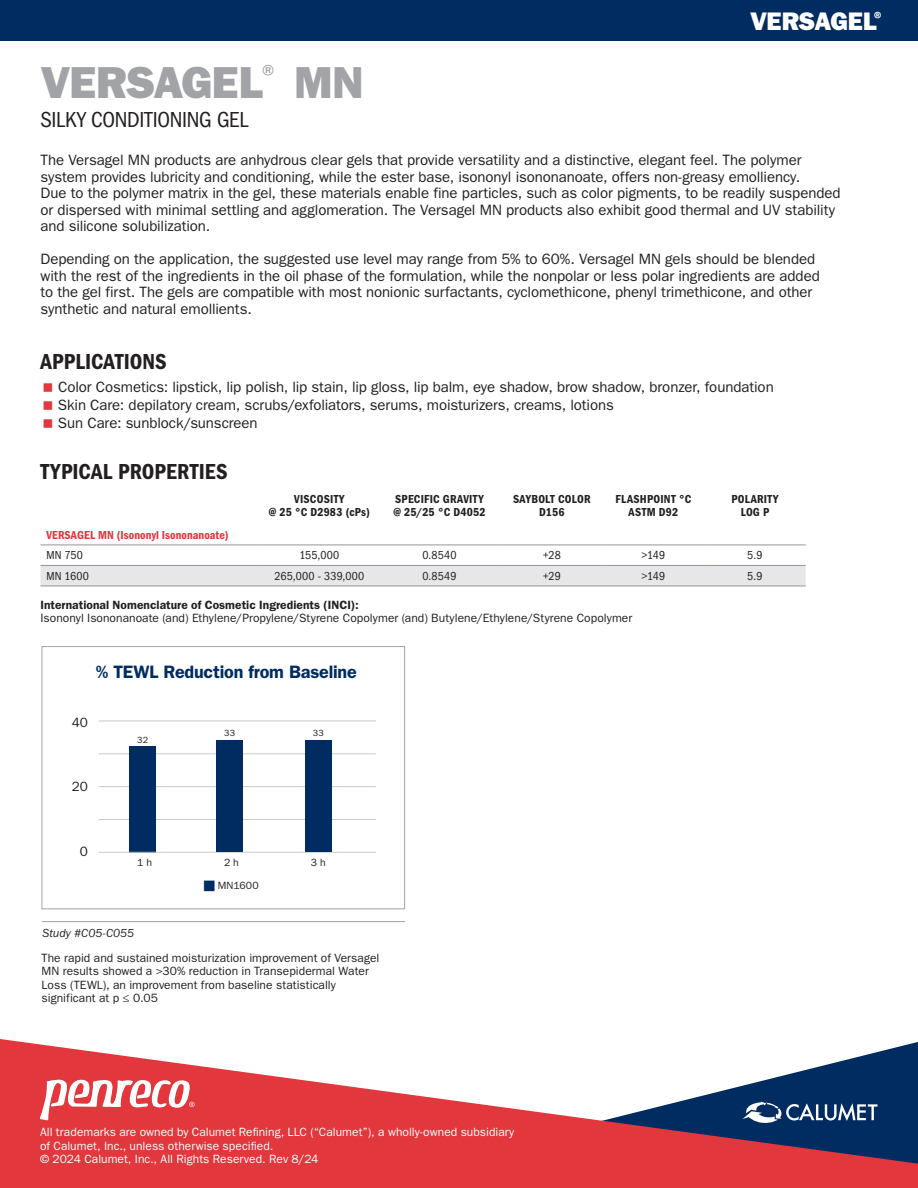
<style>
.page{position:relative;width:918px;height:1188px;background:#fff}
.page>*{position:absolute;margin:0;border:0;box-sizing:border-box;transform-origin:0 0}
.t1{font:45px "ITC Franklin Gothic Std Hvy";letter-spacing:-.015em;color:#a1a3a6}
.t2{font:25.5px "ITC Franklin Gothic Std Hvy";letter-spacing:-.015em;color:#fff}
.t3{font:22.5px "ITC Franklin Gothic Std Dm Cd";letter-spacing:.005em;color:#231f20}
.t4{font:condensed 22.5px "ITC Franklin Gothic Std";letter-spacing:-.01em;color:#231f20}
.t5{font:600 18px "ITC Franklin Gothic Std";letter-spacing:-.01em;color:#002c62}
.t6{font:15px/16.5px "ITC Franklin Gothic Std";letter-spacing:-.005em;color:#231f20}
.t7{font:13.5px "ITC Franklin Gothic Std";color:#231f20}
.t8{font:12px/13.5px "ITC Franklin Gothic Std";letter-spacing:.005em;color:#231f20}
.t9{font:12px/13.5px "ITC Franklin Gothic Std";color:#fff}
.t10{font:12px/13.5px "ITC Franklin Gothic Std Dm Cd";letter-spacing:.02em;color:#231f20;text-align:center}
.t11{font:condensed 12px "ITC Franklin Gothic Std";letter-spacing:.015em;color:#231f20}
.t12{font:600 12px "ITC Franklin Gothic Std";letter-spacing:.005em;color:#231f20}
.t13{font:12px "ITC Franklin Gothic Std Dm Cd";letter-spacing:.005em;color:#e1373d}
.t14{font:italic 12px "ITC Franklin Gothic Std";color:#231f20}
.t15{font:10.5px "ITC Franklin Gothic Std";letter-spacing:.015em;color:#231f20}
.t16{font:9px "ITC Franklin Gothic Std";color:#231f20}
</style>
<div class="page">
<div style="left:0;top:0;width:918px;height:40px;background:#002c62"></div>
<div style="left:40px;top:566px;width:766px;height:20px;background:#e6e7e9"></div>
<hr style="left:40px;top:545px;width:221px;height:1px;background:#939598">
<hr style="left:261px;top:545px;width:117px;height:1px;background:#939598">
<hr style="left:378px;top:545px;width:123px;height:1px;background:#939598">
<hr style="left:501px;top:545px;width:102px;height:1px;background:#939598">
<hr style="left:603px;top:545px;width:101px;height:1px;background:#939598">
<hr style="left:704px;top:545px;width:102px;height:1px;background:#939598">
<hr style="left:261px;top:565px;width:117px;height:1px;background:#939598">
<hr style="left:378px;top:565px;width:123px;height:1px;background:#939598">
<hr style="left:501px;top:565px;width:102px;height:1px;background:#939598">
<hr style="left:603px;top:565px;width:101px;height:1px;background:#939598">
<hr style="left:704px;top:565px;width:102px;height:1px;background:#939598">
<hr style="left:40px;top:565px;width:221px;height:1px;background:#939598">
<hr style="left:40px;top:586px;width:221px;height:1px;background:#939598">
<hr style="left:261px;top:586px;width:117px;height:1px;background:#939598">
<hr style="left:378px;top:586px;width:123px;height:1px;background:#939598">
<hr style="left:501px;top:586px;width:102px;height:1px;background:#939598">
<hr style="left:603px;top:586px;width:101px;height:1px;background:#939598">
<hr style="left:704px;top:586px;width:102px;height:1px;background:#939598">
<div style="left:42px;top:646px;width:363px;height:263px;border:1px solid #a1a3a6"></div>
<hr style="left:99px;top:721px;width:277px;height:1px;background:#c9cacc">
<hr style="left:99px;top:753px;width:277px;height:1px;background:#c9cacc">
<hr style="left:99px;top:786px;width:277px;height:1px;background:#c9cacc">
<hr style="left:99px;top:819px;width:277px;height:1px;background:#c9cacc">
<div style="left:129px;top:746px;width:27px;height:107px;background:#002c62"></div>
<hr style="left:99px;top:852px;width:277px;height:1px;background:#c9cacc">
<div style="left:216px;top:740px;width:27px;height:112px;background:#002c62"></div>
<div style="left:305px;top:740px;width:27px;height:112px;background:#002c62"></div>
<hr style="left:42px;top:921px;width:363px;height:1px;background:#a1a3a6">
<svg style="left:0;top:1039px;width:918px;height:149px;fill:#e1373d"></svg>
<svg style="left:743px;top:1102px;width:134px;height:21px"></svg>
<svg style="left:40px;top:1080px;width:155px;height:41px"></svg>
<h2 class="t2" style="left:750px;top:7px;width:136px">VERSAGEL<sup>®</sup></h2>
<h1 class="t1" style="left:40px;top:56px;width:325px">VERSAGEL<sup>®</sup> MN</h1>
<h3 class="t4" style="left:40px;top:107px;width:209px">SILKY CONDITIONING GEL</h3>
<p class="t6" style="left:40px;top:152px;width:802px">The Versagel MN products are anhydrous clear gels that provide versatility and a distinctive, elegant feel. The polymer system provides lubricity and conditioning, while the ester base, isononyl isononanoate, offers non-greasy emolliency.<br>Due to the polymer matrix in the gel, these materials enable fine particles, such as color pigments, to be readily suspended or dispersed with minimal settling and agglomeration. The Versagel MN products also exhibit good thermal and UV stability and silicone solubilization.</p>
<p class="t6" style="left:40px;top:251px;width:781px">Depending on the application, the suggested use level may range from 5% to 60%. Versagel MN gels should be blended with the rest of the ingredients in the oil phase of the formulation, while the nonpolar or less polar ingredients are added to the gel first. The gels are compatible with most nonionic surfactants, cyclomethicone, phenyl trimethicone, and other synthetic and natural emollients.</p>
<h3 class="t3" style="left:40px;top:349px;width:128px">APPLICATIONS</h3>
<p class="t6" style="left:58px;top:378px;width:717px;line-height:18px">Color Cosmetics: lipstick, lip polish, lip stain, lip gloss, lip balm, eye shadow, brow shadow, bronzer, foundation<br>Skin Care: depilatory cream, scrubs/exfoliators, serums, moisturizers, creams, lotions<br>Sun Care: sunblock/sunscreen</p>
<h3 class="t3" style="left:40px;top:458px;width:189px">TYPICAL PROPERTIES</h3>
<p class="t10" style="left:269px;top:492px;width:103px">VISCOSITY<br>@ 25 °C D2983 (cPs)</p>
<p class="t10" style="left:393px;top:492px;width:94px;text-align:left">SPECIFIC GRAVITY @ 25/25 °C D4052</p>
<p class="t10" style="left:513px;top:492px;width:79px">SAYBOLT COLOR<br>D156</p>
<p class="t10" style="left:616px;top:492px;width:77px">FLASHPOINT °C<br>ASTM D92</p>
<p class="t10" style="left:731px;top:492px;width:48px">POLARITY<br>LOG P</p>
<p class="t13" style="left:46px;top:528px;width:184px">VERSAGEL MN (Isononyl Isononanoate)</p>
<p class="t11" style="left:46px;top:549px;width:38px">MN 750</p>
<p class="t11" style="left:299px;top:549px;width:42px">155,000</p>
<p class="t11" style="left:422px;top:549px;width:36px">0.8540</p>
<p class="t11" style="left:543px;top:549px;width:20px">+28</p>
<p class="t11" style="left:642px;top:549px;width:25px">&gt;149</p>
<p class="t11" style="left:747px;top:549px;width:17px">5.9</p>
<p class="t11" style="left:46px;top:569px;width:44px">MN 1600</p>
<p class="t11" style="left:274px;top:569px;width:92px">265,000 - 339,000</p>
<p class="t11" style="left:422px;top:569px;width:36px">0.8549</p>
<p class="t11" style="left:543px;top:569px;width:20px">+29</p>
<p class="t11" style="left:642px;top:569px;width:25px">&gt;149</p>
<p class="t11" style="left:747px;top:569px;width:17px">5.9</p>
<p class="t12" style="left:40px;top:598px;width:320px">International Nomenclature of Cosmetic Ingredients (INCI):</p>
<p class="t8" style="left:40px;top:612px;width:593px">Isononyl Isononanoate (and) Ethylene/Propylene/Styrene Copolymer (and) Butylene/Ethylene/Styrene Copolymer</p>
<p class="t5" style="left:96px;top:662px;width:262px">% TEWL Reduction from Baseline</p>
<p class="t7" style="left:72px;top:715px;width:18px">40</p>
<p class="t7" style="left:72px;top:779px;width:18px">20</p>
<p class="t16" style="left:137px;top:735px;width:12px">32</p>
<p class="t16" style="left:224px;top:727px;width:13px">33</p>
<p class="t16" style="left:313px;top:727px;width:13px">33</p>
<p class="t7" style="left:80px;top:844px;width:10px">0</p>
<p class="t15" style="left:137px;top:857px;width:16px">1 h</p>
<p class="t15" style="left:224px;top:857px;width:16px">2 h</p>
<p class="t15" style="left:218px;top:879px;width:42px">MN1600</p>
<p class="t15" style="left:311px;top:857px;width:16px">3 h</p>
<p class="t14" style="left:42px;top:926px;width:93px">Study #C05-C055</p>
<p class="t8" style="left:42px;top:951px;width:339px">The rapid and sustained moisturization improvement of Versagel MN results showed a &gt;30% reduction in Transepidermal Water Loss (TEWL), an improvement from baseline statistically significant at p ≤ 0.05</p>
<p class="t9" style="left:40px;top:1126px;width:476px">All trademarks are owned by Calumet Refining, LLC (“Calumet”), a wholly-owned subsidiary of Calumet, Inc., unless otherwise specified.<br>© 2024 Calumet, Inc., All Rights Reserved. Rev 8/24</p>
</div>
